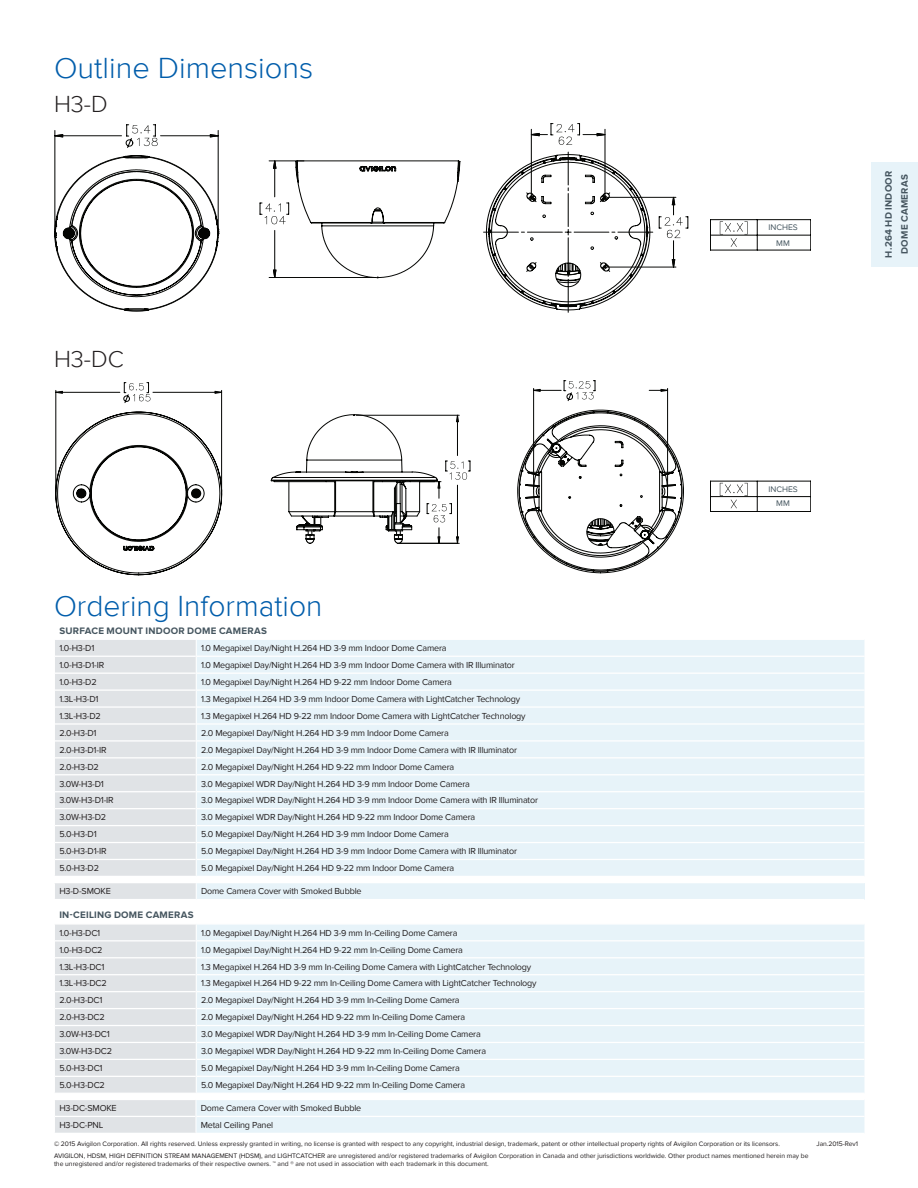
<style>
.page{position:relative;width:918px;height:1188px;background:#fff}
.page>*{position:absolute;margin:0;border:0;box-sizing:border-box;transform-origin:0 0}
.Headings{font:300 30px "Proxima Nova";color:#015dab}
.Outline_Dimensions_S{font:300 24px "Proxima Nova";color:#231f20}
.Spec_Heading{font:700 9.75px/15.9px "Proxima Nova";letter-spacing:.025em;color:#45555f;text-align:center}
.Spec_body{font:9px "Proxima Nova";letter-spacing:-.02em;color:#231f20}
.Callouts{font:8.4px "Proxima Nova";color:#45555f}
.Copyright{font:6.75px/8.1px "Proxima Nova";color:#231f20}
</style>
<div class="page">
<div style="left:871px;top:162px;width:47px;height:104px;background:#e7f3f9"></div>
<svg style="left:720px;top:221px;width:28px;height:26px"></svg>
<hr style="left:710px;top:220px;width:1px;height:30px;background:#040503">
<hr style="left:710px;top:250px;width:101px;height:1px;background:#040503">
<hr style="left:810px;top:220px;width:1px;height:30px;background:#040503">
<hr style="left:710px;top:220px;width:101px;height:1px;background:#040503">
<hr style="left:757px;top:220px;width:1px;height:30px;background:#040503">
<hr style="left:710px;top:235px;width:101px;height:1px;background:#040503">
<div style="left:197px;top:640px;width:667px;height:236px;background:#e7f3f9"></div>
<hr style="left:197px;top:656px;width:667px;height:1px;background:#fff">
<hr style="left:197px;top:673px;width:667px;height:1px;background:#fff">
<hr style="left:197px;top:689px;width:667px;height:2px;background:#fff">
<hr style="left:197px;top:706px;width:667px;height:2px;background:#fff">
<hr style="left:197px;top:723px;width:667px;height:2px;background:#fff">
<hr style="left:197px;top:740px;width:667px;height:2px;background:#fff">
<hr style="left:197px;top:757px;width:667px;height:1px;background:#fff">
<hr style="left:197px;top:774px;width:667px;height:1px;background:#fff">
<hr style="left:197px;top:791px;width:667px;height:1px;background:#fff">
<hr style="left:197px;top:808px;width:667px;height:1px;background:#fff">
<hr style="left:197px;top:825px;width:667px;height:1px;background:#fff">
<hr style="left:197px;top:842px;width:667px;height:1px;background:#fff">
<hr style="left:197px;top:859px;width:667px;height:1px;background:#fff">
<svg style="left:55px;top:640px;width:141px;height:236px;background:#e2e5e7"></svg>
<div style="left:197px;top:925px;width:667px;height:168px;background:#e7f3f9"></div>
<hr style="left:197px;top:940px;width:667px;height:1px;background:#fff">
<hr style="left:197px;top:957px;width:667px;height:1px;background:#fff">
<hr style="left:197px;top:974px;width:667px;height:1px;background:#fff">
<hr style="left:197px;top:991px;width:667px;height:1px;background:#fff">
<hr style="left:197px;top:1008px;width:667px;height:1px;background:#fff">
<hr style="left:197px;top:1025px;width:667px;height:1px;background:#fff">
<hr style="left:197px;top:1042px;width:667px;height:1px;background:#fff">
<hr style="left:197px;top:1059px;width:667px;height:1px;background:#fff">
<hr style="left:197px;top:1076px;width:667px;height:1px;background:#fff">
<svg style="left:55px;top:924px;width:141px;height:169px;background:#e2e5e7"></svg>
<svg style="left:55px;top:1100px;width:809px;height:33px;background:#e7f0f6"></svg>
<svg style="left:54px;top:123px;width:635px;height:145px"></svg>
<svg style="left:55px;top:134px;width:598px;height:179px"></svg>
<svg style="left:56px;top:381px;width:628px;height:192px"></svg>
<svg style="left:720px;top:483px;width:28px;height:25px"></svg>
<hr style="left:710px;top:481px;width:1px;height:31px;background:#040503">
<hr style="left:710px;top:511px;width:101px;height:1px;background:#040503">
<hr style="left:810px;top:481px;width:1px;height:31px;background:#040503">
<hr style="left:710px;top:481px;width:101px;height:1px;background:#040503">
<hr style="left:757px;top:481px;width:1px;height:31px;background:#040503">
<hr style="left:710px;top:496px;width:101px;height:1px;background:#040503">
<div style="left:54px;top:883px;width:142px;height:17px;background:#e0e3e6"></div>
<div style="left:196px;top:883px;width:668px;height:17px;background:#e7f3f9"></div>
<hr style="left:54px;top:899px;width:142px;height:1px;background:#fff">
<svg style="left:54px;top:883px;width:1px;height:16px"></svg>
<hr style="left:196px;top:899px;width:668px;height:1px;background:#fff">
<svg style="left:196px;top:883px;width:1px;height:16px"></svg>
<h1 class="Headings" style="left:54px;top:50px;width:261px">Outline Dimensions</h1>
<p class="Outline_Dimensions_S" style="left:54px;top:90px;width:55px">H3-D</p>
<p class="Outline_Dimensions_S" style="left:54px;top:345px;width:71px">H3-DC</p>
<p class="Callouts" style="left:768px;top:223px;width:31px">INCHES</p>
<p class="Callouts" style="left:776px;top:239px;width:15px">MM</p>
<p class="Spec_Heading" style="left:881px;top:258px;width:88px;rotate:-90deg">H.264 HD INDOOR<br>DOME CAMERAS</p>
<p class="Callouts" style="left:768px;top:484px;width:31px">INCHES</p>
<p class="Callouts" style="left:776px;top:499px;width:15px">MM</p>
<p class="Headings" style="left:54px;top:588px;width:270px">Ordering Information</p>
<p class="Spec_Heading" style="left:59px;top:623px;width:209px">SURFACE MOUNT INDOOR DOME CAMERAS</p>
<p class="Spec_body" style="left:59px;top:643px;width:37px">1.0-H3-D1</p>
<p class="Spec_body" style="left:201px;top:643px;width:247px">1.0 Megapixel Day/Night H.264 HD 3-9 mm Indoor Dome Camera</p>
<p class="Spec_body" style="left:59px;top:660px;width:46px">1.0-H3-D1-IR</p>
<p class="Spec_body" style="left:201px;top:660px;width:315px">1.0 Megapixel Day/Night H.264 HD 3-9 mm Indoor Dome Camera with IR Illuminator</p>
<p class="Spec_body" style="left:59px;top:677px;width:39px">1.0-H3-D2</p>
<p class="Spec_body" style="left:201px;top:677px;width:252px">1.0 Megapixel Day/Night H.264 HD 9-22 mm Indoor Dome Camera</p>
<p class="Spec_body" style="left:59px;top:694px;width:41px">1.3L-H3-D1</p>
<p class="Spec_body" style="left:201px;top:694px;width:321px">1.3 Megapixel H.264 HD 3-9 mm Indoor Dome Camera with LightCatcher Technology</p>
<p class="Spec_body" style="left:59px;top:711px;width:43px">1.3L-H3-D2</p>
<p class="Spec_body" style="left:201px;top:711px;width:326px">1.3 Megapixel H.264 HD 9-22 mm Indoor Dome Camera with LightCatcher Technology</p>
<p class="Spec_body" style="left:59px;top:728px;width:39px">2.0-H3-D1</p>
<p class="Spec_body" style="left:201px;top:728px;width:249px">2.0 Megapixel Day/Night H.264 HD 3-9 mm Indoor Dome Camera</p>
<p class="Spec_body" style="left:59px;top:744px;width:49px">2.0-H3-D1-IR</p>
<p class="Spec_body" style="left:201px;top:744px;width:317px">2.0 Megapixel Day/Night H.264 HD 3-9 mm Indoor Dome Camera with IR Illuminator</p>
<p class="Spec_body" style="left:59px;top:761px;width:41px">2.0-H3-D2</p>
<p class="Spec_body" style="left:201px;top:761px;width:255px">2.0 Megapixel Day/Night H.264 HD 9-22 mm Indoor Dome Camera</p>
<p class="Spec_body" style="left:59px;top:778px;width:46px">3.0W-H3-D1</p>
<p class="Spec_body" style="left:201px;top:778px;width:270px">3.0 Megapixel WDR Day/Night H.264 HD 3-9 mm Indoor Dome Camera</p>
<p class="Spec_body" style="left:59px;top:795px;width:56px">3.0W-H3-D1-IR</p>
<p class="Spec_body" style="left:201px;top:795px;width:338px">3.0 Megapixel WDR Day/Night H.264 HD 3-9 mm Indoor Dome Camera with IR Illuminator</p>
<p class="Spec_body" style="left:59px;top:812px;width:48px">3.0W-H3-D2</p>
<p class="Spec_body" style="left:201px;top:812px;width:276px">3.0 Megapixel WDR Day/Night H.264 HD 9-22 mm Indoor Dome Camera</p>
<p class="Spec_body" style="left:59px;top:829px;width:39px">5.0-H3-D1</p>
<p class="Spec_body" style="left:201px;top:829px;width:249px">5.0 Megapixel Day/Night H.264 HD 3-9 mm Indoor Dome Camera</p>
<p class="Spec_body" style="left:59px;top:846px;width:49px">5.0-H3-D1-IR</p>
<p class="Spec_body" style="left:201px;top:846px;width:317px">5.0 Megapixel Day/Night H.264 HD 3-9 mm Indoor Dome Camera with IR Illuminator</p>
<p class="Spec_body" style="left:59px;top:863px;width:41px">5.0-H3-D2</p>
<p class="Spec_body" style="left:201px;top:863px;width:255px">5.0 Megapixel Day/Night H.264 HD 9-22 mm Indoor Dome Camera</p>
<p class="Spec_Heading" style="left:59px;top:907px;width:136px">IN-CEILING DOME CAMERAS</p>
<p class="Spec_body" style="left:59px;top:927px;width:42px">1.0-H3-DC1</p>
<p class="Spec_body" style="left:201px;top:927px;width:258px">1.0 Megapixel Day/Night H.264 HD 3-9 mm In-Ceiling Dome Camera</p>
<p class="Spec_body" style="left:59px;top:944px;width:45px">1.0-H3-DC2</p>
<p class="Spec_body" style="left:201px;top:944px;width:263px">1.0 Megapixel Day/Night H.264 HD 9-22 mm In-Ceiling Dome Camera</p>
<p class="Spec_body" style="left:59px;top:961px;width:47px">1.3L-H3-DC1</p>
<p class="Spec_body" style="left:201px;top:961px;width:332px">1.3 Megapixel H.264 HD 3-9 mm In-Ceiling Dome Camera with LightCatcher Technology</p>
<p class="Spec_body" style="left:59px;top:978px;width:49px">1.3L-H3-DC2</p>
<p class="Spec_body" style="left:201px;top:978px;width:337px">1.3 Megapixel H.264 HD 9-22 mm In-Ceiling Dome Camera with LightCatcher Technology</p>
<p class="Spec_body" style="left:59px;top:995px;width:45px">2.0-H3-DC1</p>
<p class="Spec_body" style="left:201px;top:995px;width:260px">2.0 Megapixel Day/Night H.264 HD 3-9 mm In-Ceiling Dome Camera</p>
<p class="Spec_body" style="left:59px;top:1012px;width:47px">2.0-H3-DC2</p>
<p class="Spec_body" style="left:201px;top:1012px;width:265px">2.0 Megapixel Day/Night H.264 HD 9-22 mm In-Ceiling Dome Camera</p>
<p class="Spec_body" style="left:59px;top:1029px;width:52px">3.0W-H3-DC1</p>
<p class="Spec_body" style="left:201px;top:1029px;width:281px">3.0 Megapixel WDR Day/Night H.264 HD 3-9 mm In-Ceiling Dome Camera</p>
<p class="Spec_body" style="left:59px;top:1046px;width:54px">3.0W-H3-DC2</p>
<p class="Spec_body" style="left:201px;top:1046px;width:287px">3.0 Megapixel WDR Day/Night H.264 HD 9-22 mm In-Ceiling Dome Camera</p>
<p class="Spec_body" style="left:59px;top:1063px;width:45px">5.0-H3-DC1</p>
<p class="Spec_body" style="left:201px;top:1063px;width:260px">5.0 Megapixel Day/Night H.264 HD 3-9 mm In-Ceiling Dome Camera</p>
<p class="Spec_body" style="left:59px;top:1080px;width:47px">5.0-H3-DC2</p>
<p class="Spec_body" style="left:201px;top:1080px;width:265px">5.0 Megapixel Day/Night H.264 HD 9-22 mm In-Ceiling Dome Camera</p>
<p class="Spec_body" style="left:59px;top:1103px;width:59px">H3-DC-SMOKE</p>
<p class="Spec_body" style="left:201px;top:1103px;width:162px">Dome Camera Cover with Smoked Bubble</p>
<p class="Spec_body" style="left:59px;top:1120px;width:46px">H3-DC-PNL</p>
<p class="Spec_body" style="left:201px;top:1120px;width:74px">Metal Ceiling Panel</p>
<p class="Spec_body" style="left:59px;top:886px;width:53px">H3-D-SMOKE</p>
<p class="Spec_body" style="left:201px;top:886px;width:162px">Dome Camera Cover with Smoked Bubble</p>
<p class="Copyright" style="left:54px;top:1140px;width:727px">© 2015 Avigilon Corporation. All rights reserved. Unless expressly granted in writing, no license is granted with respect to any copyright, industrial design, trademark, patent or other intellectual property rights of Avigilon Corporation or its licensors.</p>
<p class="Copyright" style="left:54px;top:1151px;width:756px">AVIGILON, HDSM, HIGH DEFINITION STREAM MANAGEMENT (HDSM), and LIGHTCATCHER are unregistered and/or registered trademarks of Avigilon Corporation in Canada and other jurisdictions worldwide. Other product names mentioned herein may be the unregistered and/or registered trademarks of their respective owners. ™ and ® are not used in association with each trademark in this document.</p>
<p class="Copyright" style="left:816px;top:1140px;width:43px">Jan.2015-Rev1</p>
</div>
